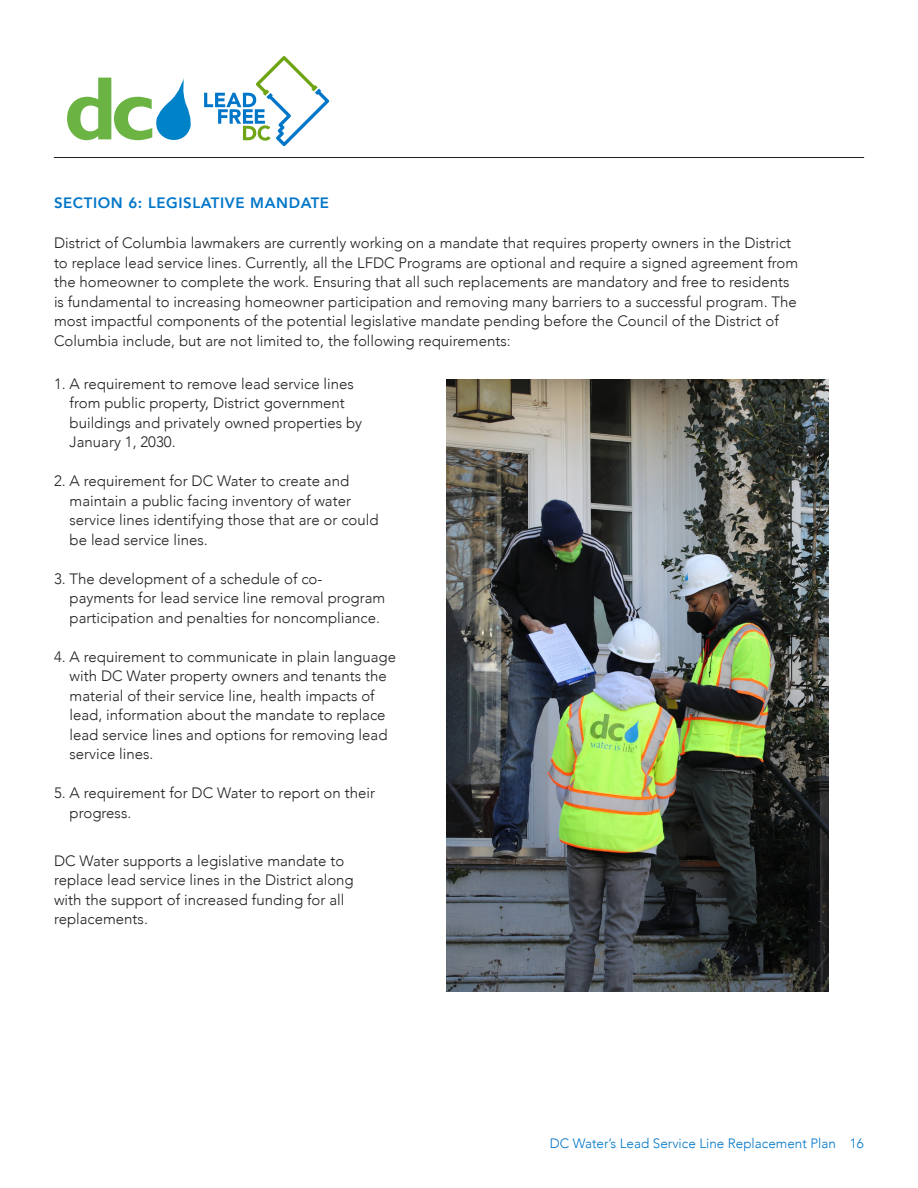
<style>
.page{position:relative;width:918px;height:1188px;background:#fff}
.page>*{position:absolute;margin:0;border:0;box-sizing:border-box;transform-origin:0 0}
.t1{font:300 15px/19.5px "Avenir";color:#231f20}
.t2{font:800 15px "Avenir";letter-spacing:.04em;color:#0076c8}
.t3{font:300 13.5px "Avenir";color:#0076c8}
</style>
<div class="page">
<svg style="left:67px;top:78px;width:124px;height:63px"></svg>
<svg style="left:204px;top:56px;width:125px;height:90px"></svg>
<hr style="left:54px;top:157px;width:810px;height:1px;background:#231f20">
<img style="left:446px;top:380px;width:382px;height:612px">
<p class="t2" style="left:54px;top:191px;width:277px">SECTION 6: LEGISLATIVE MANDATE</p>
<p class="t1" style="left:54px;top:233px;width:746px">District of Columbia lawmakers are currently working on a mandate that requires property owners in the District to replace lead service lines. Currently, all the LFDC Programs are optional and require a signed agreement from the homeowner to complete the work. Ensuring that all such replacements are mandatory and free to residents is fundamental to increasing homeowner participation and removing many barriers to a successful program. The most impactful components of the potential legislative mandate pending before the Council of the District of Columbia include, but are not limited to, the following requirements:</p>
<p class="t1" style="left:70px;top:374px;width:294px;text-indent:-16px">1. A requirement to remove lead service lines from public property, District government buildings and privately owned properties by January 1, 2030.</p>
<p class="t1" style="left:70px;top:471px;width:311px;text-indent:-16px">2. A requirement for DC Water to create and maintain a public facing inventory of water service lines identifying those that are or could be lead service lines.</p>
<p class="t1" style="left:70px;top:569px;width:317px;text-indent:-16px">3. The development of a schedule of co&shy;payments for lead service line removal program participation and penalties for noncompliance.</p>
<p class="t1" style="left:70px;top:647px;width:328px;text-indent:-16px">4. A requirement to communicate in plain language with DC Water property owners and tenants the material of their service line, health impacts of lead, information about the mandate to replace lead service lines and options for removing lead service lines.</p>
<p class="t1" style="left:70px;top:783px;width:307px;text-indent:-16px">5. A requirement for DC Water to report on their progress.</p>
<p class="t1" style="left:54px;top:851px;width:301px">DC Water supports a legislative mandate to replace lead service lines in the District along with the support of increased funding for all replacements.</p>
<p class="t3" style="left:550px;top:1135px;width:316px">DC Water’s Lead Service Line Replacement Plan 16</p>
</div>
